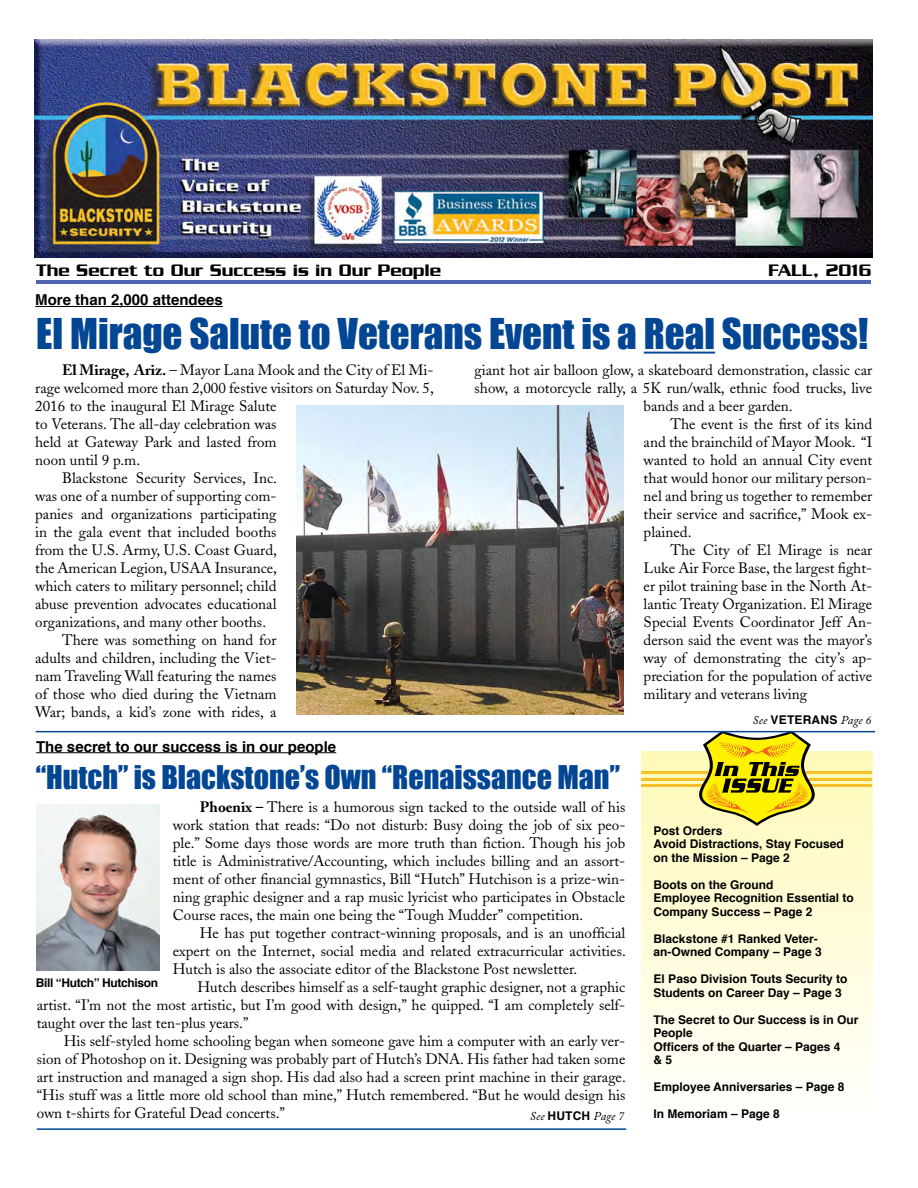
<style>
.page{position:relative;width:918px;height:1188px;background:#fff}
.page>*{position:absolute;margin:0;border:0;box-sizing:border-box;transform-origin:0 0}
.t1{font:39px "Impact";color:#034694}
.t2{font:30px "Impact";color:#034694}
.t3{font:500 18px "Serpentine";color:#000}
.t4{font:15px/18px "Adobe Caslon";color:#000;text-align:justify}
.t5{font:700 15px "Helvetica";color:#000}
.t6{font:700 12px/13.5px "Helvetica";color:#000}
.t7{font:italic 12px "Adobe Caslon Pro";letter-spacing:.01em;color:#000}
.t8{font:700 12px "Helvetica";letter-spacing:-.03em;color:#000}
.s1{font-weight:700}
.s2{font-family:"Helvetica";font-weight:700;font-style:normal}
</style>
<div class="page">
<div style="left:642px;top:751px;width:230px;height:368px;background:linear-gradient(to bottom,#fff9b8,#fffffc)"></div>
<img style="left:35px;top:40px;width:837px;height:218px">
<hr style="left:642px;top:771px;width:230px;height:3px;background:#f7c028">
<hr style="left:642px;top:778px;width:230px;height:3px;background:#f7c028">
<hr style="left:642px;top:784px;width:230px;height:3px;background:#f7c028">
<svg style="left:699px;top:732px;width:116px;height:94px;background:#cbbc34"></svg>
<hr style="left:37px;top:1128px;width:589px;height:2px;background:#034694">
<hr style="left:36px;top:280px;width:835px;height:4px;background:#4f64ae">
<hr style="left:36px;top:731px;width:839px;height:1px;background:#034694">
<hr style="left:35px;top:306px;width:188px;height:1px;background:#000">
<hr style="left:644px;top:352px;width:71px;height:2px;background:#034694">
<img style="left:297px;top:405px;width:326px;height:309px">
<hr style="left:36px;top:752px;width:300px;height:1px;background:#000">
<img style="left:37px;top:804px;width:122px;height:166px">
<p class="t3" style="left:36px;top:260px;width:407px">The Secret to Our Success is in Our People</p>
<p class="t3" style="left:769px;top:260px;width:105px">FALL, 2016</p>
<p class="t5" style="left:35px;top:288px;width:189px">More than 2,000 attendees</p>
<h1 class="t1" style="left:36px;top:303px;width:833px">El Mirage Salute to Veterans Event is a Real Success!</h1>
<p class="t4" style="left:62px;top:361px;width:373px"><span class="s1">El Mirage, Ariz.</span> – Mayor Lana Mook and the City of El Mi-</p>
<p class="t4" style="left:35px;top:379px;width:400px">rage welcomed more than 2,000 festive visitors on Saturday Nov. 5,</p>
<p class="t4" style="left:35px;top:397px;width:243px">2016 to the inaugural El Mirage Salute</p>
<p class="t4" style="left:35px;top:415px;width:243px">to Veterans. The all-day celebration was</p>
<p class="t4" style="left:35px;top:433px;width:243px">held at Gateway Park and lasted from</p>
<p class="t4" style="left:35px;top:451px;width:107px">noon until 9 p.m.</p>
<p class="t4" style="left:62px;top:469px;width:216px">Blackstone Security Services, Inc.</p>
<p class="t4" style="left:35px;top:487px;width:243px">was one of a number of supporting com-</p>
<p class="t4" style="left:35px;top:505px;width:243px">panies and organizations participating</p>
<p class="t4" style="left:35px;top:523px;width:243px">in the gala event that included booths</p>
<p class="t4" style="left:35px;top:541px;width:243px">from the U.S. Army, U.S. Coast Guard,</p>
<p class="t4" style="left:35px;top:559px;width:243px">the American Legion, USAA Insurance,</p>
<p class="t4" style="left:35px;top:577px;width:243px">which caters to military personnel; child</p>
<p class="t4" style="left:35px;top:595px;width:243px">abuse prevention advocates educational</p>
<p class="t4" style="left:35px;top:613px;width:232px">organizations, and many other booths.</p>
<p class="t4" style="left:62px;top:631px;width:216px">There was something on hand for</p>
<p class="t4" style="left:35px;top:649px;width:243px">adults and children, including the Viet-</p>
<p class="t4" style="left:35px;top:667px;width:243px">nam Traveling Wall featuring the names</p>
<p class="t4" style="left:35px;top:685px;width:243px">of those who died during the Vietnam</p>
<p class="t4" style="left:35px;top:703px;width:243px">War; bands, a kid’s zone with rides, a</p>
<p class="t5" style="left:36px;top:734px;width:302px">The secret to our success is in our people</p>
<p class="t4" style="left:475px;top:361px;width:399px">giant hot air balloon glow, a skateboard demonstration, classic car</p>
<p class="t4" style="left:475px;top:379px;width:399px">show, a motorcycle rally, a 5K run/walk, ethnic food trucks, live</p>
<p class="t4" style="left:644px;top:397px;width:151px">bands and a beer garden.</p>
<p class="t4" style="left:671px;top:415px;width:203px">The event is the first of its kind</p>
<p class="t4" style="left:644px;top:433px;width:230px">and the brainchild of Mayor Mook. “I</p>
<p class="t4" style="left:644px;top:451px;width:230px">wanted to hold an annual City event</p>
<p class="t4" style="left:644px;top:469px;width:230px">that would honor our military person-</p>
<p class="t4" style="left:644px;top:487px;width:230px">nel and bring us together to remember</p>
<p class="t4" style="left:644px;top:505px;width:230px">their service and sacrifice,” Mook ex-</p>
<p class="t4" style="left:644px;top:523px;width:49px">plained.</p>
<p class="t4" style="left:671px;top:541px;width:203px">The City of El Mirage is near</p>
<p class="t4" style="left:644px;top:559px;width:230px">Luke Air Force Base, the largest fight-</p>
<p class="t4" style="left:644px;top:577px;width:230px">er pilot training base in the North At-</p>
<p class="t4" style="left:644px;top:595px;width:230px">lantic Treaty Organization. El Mirage</p>
<p class="t4" style="left:644px;top:613px;width:230px">Special Events Coordinator Jeff An-</p>
<p class="t4" style="left:644px;top:631px;width:230px">derson said the event was the mayor’s</p>
<p class="t4" style="left:644px;top:649px;width:230px">way of demonstrating the city’s ap-</p>
<p class="t4" style="left:644px;top:667px;width:230px">preciation for the population of active</p>
<p class="t4" style="left:644px;top:685px;width:165px">military and veterans living</p>
<p class="t7" style="left:752px;top:713px;width:121px">See <span class="s2">VETERANS</span> Page 6</p>
<h2 class="t2" style="left:36px;top:754px;width:586px">“Hutch” is Blackstone’s Own “Renaissance Man”</h2>
<p class="t4" style="left:173px;top:798px;width:454px;text-indent:27px"><span class="s1">Phoenix –</span> There is a humorous sign tacked to the outside wall of his work station that reads: “Do not disturb: Busy doing the job of six peo&shy;ple.” Some days those words are more truth than fiction. Though his job title is Administrative/Accounting, which includes billing and an assort&shy;ment of other financial gymnastics, Bill “Hutch” Hutchison is a prize-win&shy;ning graphic designer and a rap music lyricist who participates in Obstacle Course races, the main one being the “Tough Mudder” competition.</p>
<p class="t4" style="left:173px;top:924px;width:455px;text-indent:27px">He has put together contract-winning proposals, and is an unofficial expert on the Internet, social media and related extracurricular activities.<br>Hutch is also the associate editor of the Blackstone Post newsletter.</p>
<p class="t4" style="left:37px;top:978px;width:590px;text-indent:161px">Hutch describes himself as a self-taught graphic designer, not a graphic artist. “I’m not the most artistic, but I’m good with design,” he quipped. “I am completely self&shy;taught over the last ten-plus years.”</p>
<p class="t4" style="left:37px;top:1032px;width:591px;text-indent:27px">His self-styled home schooling began when someone gave him a computer with an early ver&shy;sion of Photoshop on it. Designing was probably part of Hutch’s DNA. His father had taken some art instruction and managed a sign shop. His dad also had a screen print machine in their garage. “His stuff was a little more old school than mine,” Hutch remembered. “But he would design his own t-shirts for Grateful Dead concerts.”</p>
<p class="t8" style="left:36px;top:973px;width:124px">Bill “Hutch” Hutchison</p>
<p class="t7" style="left:530px;top:1109px;width:96px">See <span class="s2">HUTCH</span> Page 7</p>
<p class="t6" style="left:654px;top:824px;width:192px">Post Orders<br>Avoid Distractions, Stay Focused on the Mission – Page 2</p>
<p class="t6" style="left:654px;top:878px;width:202px">Boots on the Ground<br>Employee Recognition Essential to<br>Company Success – Page 2</p>
<p class="t6" style="left:654px;top:932px;width:170px">Blackstone #1 Ranked Veter&shy;an-Owned Company – Page 3</p>
<p class="t6" style="left:654px;top:972px;width:195px">El Paso Division Touts Security to<br>Students on Career Day – Page 3</p>
<p class="t6" style="left:654px;top:1013px;width:206px">The Secret to Our Success is in Our<br>People<br>Officers of the Quarter – Pages 4<br>&amp; 5</p>
<p class="t6" style="left:654px;top:1080px;width:192px">Employee Anniversaries – Page 8</p>
<p class="t6" style="left:654px;top:1107px;width:128px">In Memoriam – Page 8</p>
</div>
